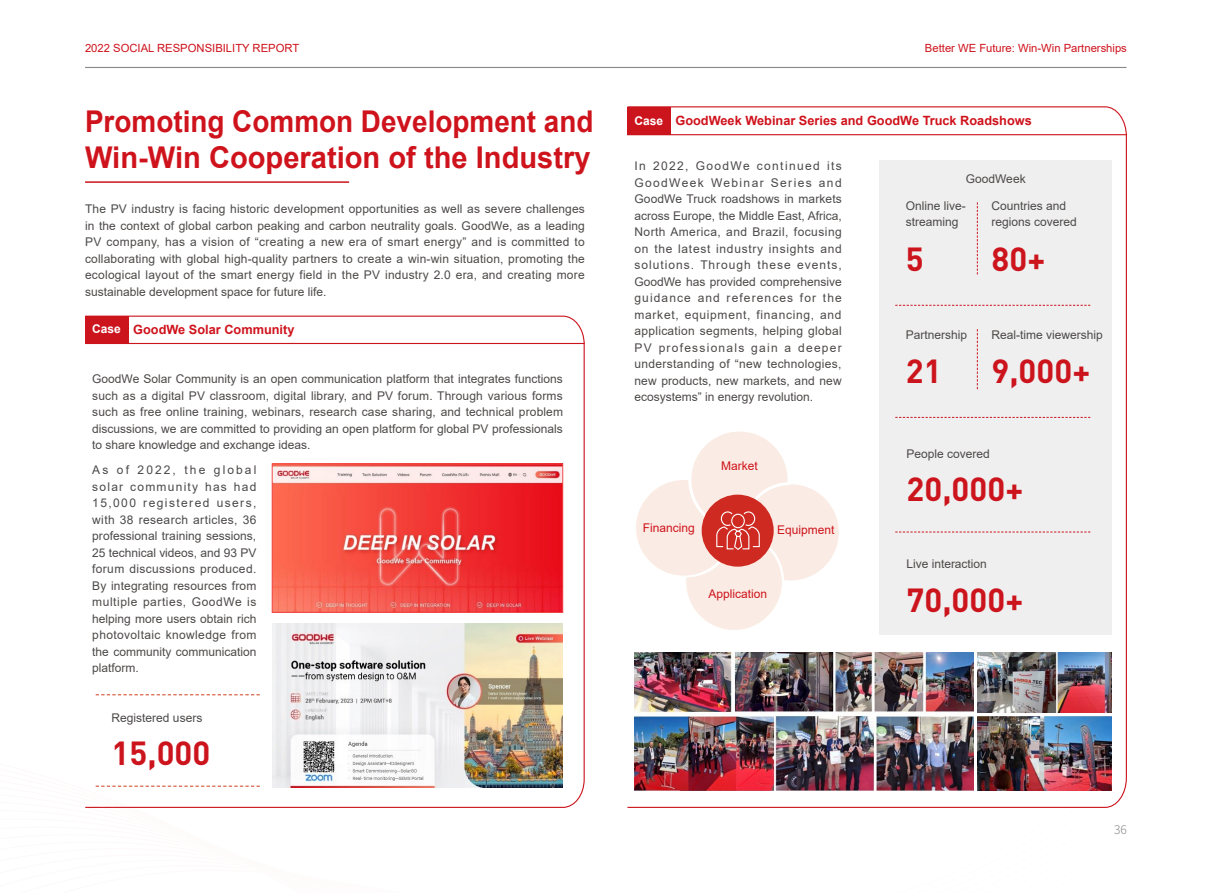
<style>
.page{position:relative;width:1212px;height:893px;background:#fff}
.page>*{position:absolute;margin:0;border:0;box-sizing:border-box;transform-origin:0 0}
.t1{font:700 33px "DIN";color:#cc141d}
.t2{font:700 30px/36px "Arial";color:#cf131c;scale:.93 1}
.t3{font:700 12.75px "Arial";color:#cf131c}
.t4{font:12px/16.5px "Arial";color:#4c4948;text-align:justify}
.t5{font:12px "Arial";color:#cf131c}
.t6{font:700 12px "Arial";color:#fff}
.t7{font:300 12px "Source Han Sans CN";color:#898989}
.t8{font:11.25px "Arial";color:#cf131c}
</style>
<div class="page">
<hr style="left:85px;top:67px;width:1041px;height:1px;background:#898989">
<svg style="left:627px;top:106px;width:500px;height:213px"></svg>
<div style="left:85px;top:316px;width:44px;height:28px;background:#cc141d"></div>
<div style="left:627px;top:107px;width:44px;height:28px;background:#cc141d"></div>
<hr style="left:627px;top:134px;width:500px;height:1px;background:#cc141d">
<img style="left:85px;top:377px;width:1042px;height:431px">
<div style="left:879px;top:160px;width:233px;height:475px;background:#efefef"></div>
<svg style="left:895px;top:305px;width:195px;height:1px"></svg>
<svg style="left:977px;top:202px;width:1px;height:72px"></svg>
<svg style="left:895px;top:417px;width:195px;height:1px"></svg>
<svg style="left:895px;top:532px;width:195px;height:1px"></svg>
<img style="left:792px;top:480px;width:51px;height:328px">
<img style="left:686px;top:427px;width:106px;height:381px">
<svg style="left:635px;top:430px;width:205px;height:201px"></svg>
<svg style="left:96px;top:694px;width:164px;height:1px"></svg>
<svg style="left:96px;top:786px;width:164px;height:1px"></svg>
<svg style="left:977px;top:329px;width:1px;height:60px"></svg>
<hr style="left:85px;top:181px;width:264px;height:2px;background:#cc141d">
<p class="t8" style="left:85px;top:40px;width:216px">2022 SOCIAL RESPONSIBILITY REPORT</p>
<p class="t8" style="left:925px;top:40px;width:203px">Better WE Future: Win-Win Partnerships</p>
<h2 class="t2" style="left:85px;top:104px;width:548px">Promoting Common Development and<br>Win-Win Cooperation of the Industry</h2>
<p class="t4" style="left:85px;top:201px;width:501px">The PV industry is facing historic development opportunities as well as severe challenges in the context of global carbon peaking and carbon neutrality goals. GoodWe, as a leading PV company, has a vision of “creating a new era of smart energy” and is committed to collaborating with global high-quality partners to create a win-win situation, promoting the ecological layout of the smart energy field in the PV industry 2.0 era, and creating more sustainable development space for future life.</p>
<p class="t6" style="left:92px;top:321px;width:30px">Case</p>
<p class="t3" style="left:133px;top:320px;width:163px">GoodWe Solar Community</p>
<p class="t4" style="left:92px;top:371px;width:472px">GoodWe Solar Community is an open communication platform that integrates functions such as a digital PV classroom, digital library, and PV forum. Through various forms such as free online training, webinars, research case sharing, and technical problem discussions, we are committed to providing an open platform for global PV professionals to share knowledge and exchange ideas.</p>
<p class="t4" style="left:92px;top:462px;width:166px">As of 2022, the global solar community has had 15,000 registered users, with 38 research articles, 36 professional training sessions, 25 technical videos, and 93 PV forum discussions produced.<br>By integrating resources from multiple parties, GoodWe is helping more users obtain rich photovoltaic knowledge from the community communication platform.</p>
<p class="t4" style="left:112px;top:709px;width:92px">Registered users</p>
<h1 class="t1" style="left:112px;top:731px;width:100px">15,000</h1>
<p class="t6" style="left:634px;top:112px;width:30px">Case</p>
<p class="t3" style="left:675px;top:112px;width:358px">GoodWeek Webinar Series and GoodWe Truck Roadshows</p>
<p class="t4" style="left:634px;top:158px;width:209px">In 2022, GoodWe continued its GoodWeek Webinar Series and GoodWe Truck roadshows in markets across Europe, the Middle East, Africa, North America, and Brazil, focusing on the latest industry insights and solutions. Through these events, GoodWe has provided comprehensive guidance and references for the market, equipment, financing, and application segments, helping global PV professionals gain a deeper understanding of “new technologies, new products, new markets, and new ecosystems” in energy revolution.</p>
<p class="t5" style="left:721px;top:458px;width:38px">Market</p>
<p class="t5" style="left:643px;top:520px;width:54px">Financing</p>
<p class="t5" style="left:777px;top:522px;width:59px">Equipment</p>
<p class="t5" style="left:708px;top:585px;width:60px">Application</p>
<p class="t4" style="left:966px;top:170px;width:61px">GoodWeek</p>
<p class="t4" style="left:906px;top:197px;width:62px">Online live&shy;streaming</p>
<h1 class="t1" style="left:906px;top:238px;width:19px">5</h1>
<p class="t4" style="left:906px;top:327px;width:63px">Partnership</p>
<h1 class="t1" style="left:906px;top:349px;width:37px">21</h1>
<p class="t4" style="left:991px;top:197px;width:87px">Countries and regions covered</p>
<h1 class="t1" style="left:991px;top:238px;width:55px">80+</h1>
<p class="t4" style="left:991px;top:327px;width:113px">Real-time viewership</p>
<h1 class="t1" style="left:991px;top:349px;width:100px">9,000+</h1>
<p class="t4" style="left:906px;top:445px;width:85px">People covered</p>
<h1 class="t1" style="left:906px;top:468px;width:118px">20,000+</h1>
<p class="t4" style="left:906px;top:556px;width:82px">Live interaction</p>
<h1 class="t1" style="left:906px;top:578px;width:118px">70,000+</h1>
<p class="t7" style="left:1114px;top:823px;width:14px">36</p>
</div>
